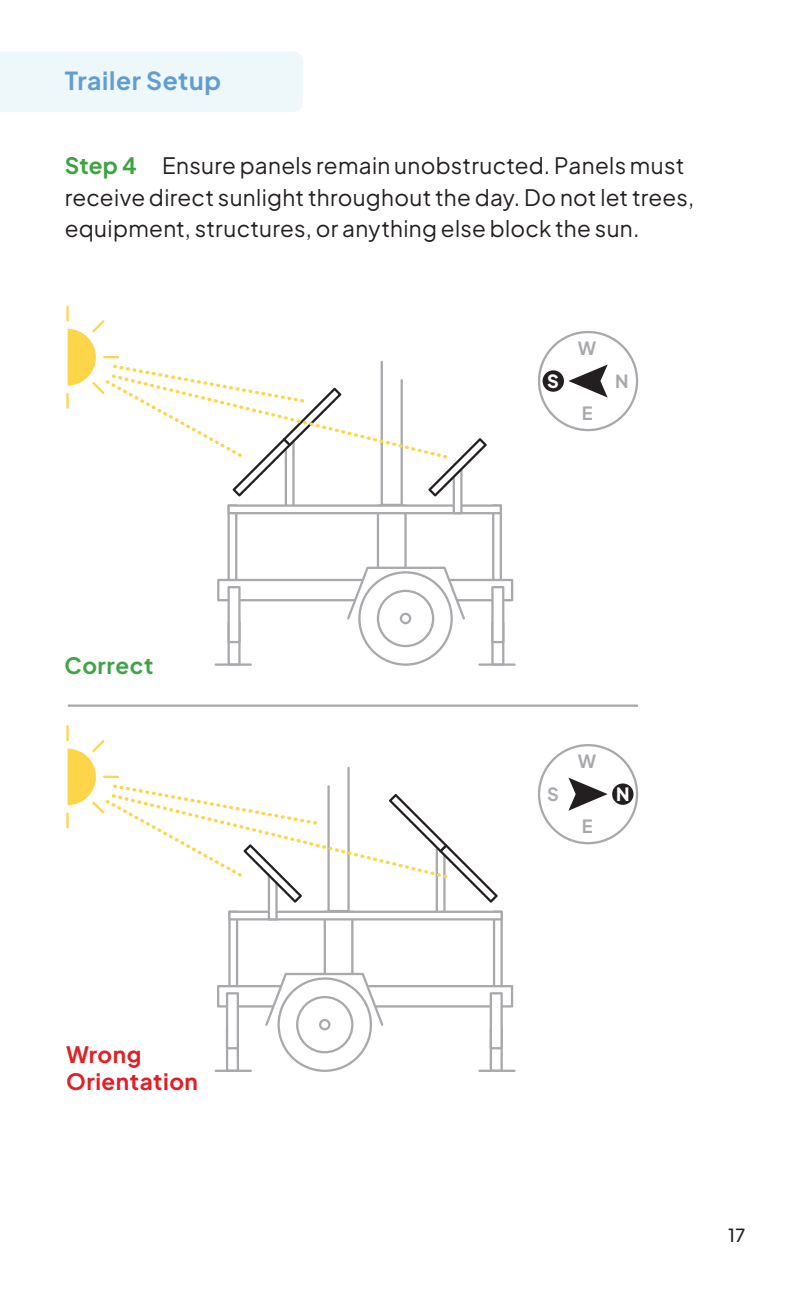
<style>
.page{position:relative;width:810px;height:1296px;background:#fff}
.page>*{position:absolute;margin:0;border:0;box-sizing:border-box;transform-origin:0 0}
.t1{font:700 24.75px "Plus Jakarta Sans";letter-spacing:.025em;color:#619dcf}
.t2{font:22.5px/31.5px "Plus Jakarta Sans";letter-spacing:.015em;color:#231f20}
.t3{font:700 22.5px/27.2px "Plus Jakarta Sans";letter-spacing:.025em;color:#e11f25}
.t4{font:700 22.5px "Plus Jakarta Sans";letter-spacing:.025em;color:#40a347}
.t5{font:700 18.22px "Plus Jakarta Sans";color:#a8a9ad}
.t6{font:800 18.22px "Plus Jakarta Sans";color:#fff}
.t7{font:500 18px "Plus Jakarta Sans";color:#231f20}
.s1{font-weight:700;color:#3da23f}
</style>
<div class="page">
<div style="left:0;top:52px;width:303px;height:60px;background:#eef7fa"></div>
<hr style="left:68px;top:704px;width:570px;height:3px;background:#a8a9ad">
<hr style="left:478px;top:663px;width:38px;height:3px;background:#a8a9ad">
<hr style="left:478px;top:1070px;width:38px;height:2px;background:#a8a9ad">
<svg style="left:538px;top:331px;width:100px;height:100px"></svg>
<svg style="left:538px;top:744px;width:100px;height:100px"></svg>
<hr style="left:66px;top:306px;width:3px;height:16px;background:#fed549">
<hr style="left:66px;top:393px;width:3px;height:16px;background:#fed549">
<svg style="left:68px;top:320px;width:445px;height:346px"></svg>
<hr style="left:66px;top:725px;width:3px;height:16px;background:#fed549">
<hr style="left:66px;top:812px;width:3px;height:16px;background:#fed549">
<svg style="left:68px;top:740px;width:445px;height:332px"></svg>
<p class="t1" style="left:65px;top:72px;width:158px">Trailer Setup</p>
<p class="t2" style="left:65px;top:152px;width:631px"><span class="s1">Step 4</span> Ensure panels remain unobstructed. Panels must receive direct sunlight throughout the day. Do not let trees, equipment, structures, or anything else block the sun.</p>
<p class="t5" style="left:578px;top:341px;width:20px">W</p>
<p class="t6" style="left:547px;top:371px;width:13px">S</p>
<p class="t5" style="left:615px;top:374px;width:15px">N</p>
<p class="t5" style="left:582px;top:406px;width:12px">E</p>
<p class="t4" style="left:65px;top:657px;width:90px">Correct</p>
<p class="t3" style="left:66px;top:1043px;width:133px">Wrong<br>Orientation</p>
<p class="t5" style="left:578px;top:754px;width:20px">W</p>
<p class="t5" style="left:547px;top:788px;width:13px">S</p>
<p class="t6" style="left:616px;top:784px;width:15px">N</p>
<p class="t5" style="left:582px;top:819px;width:12px">E</p>
<p class="t7" style="left:728px;top:1229px;width:19px">17</p>
</div>
